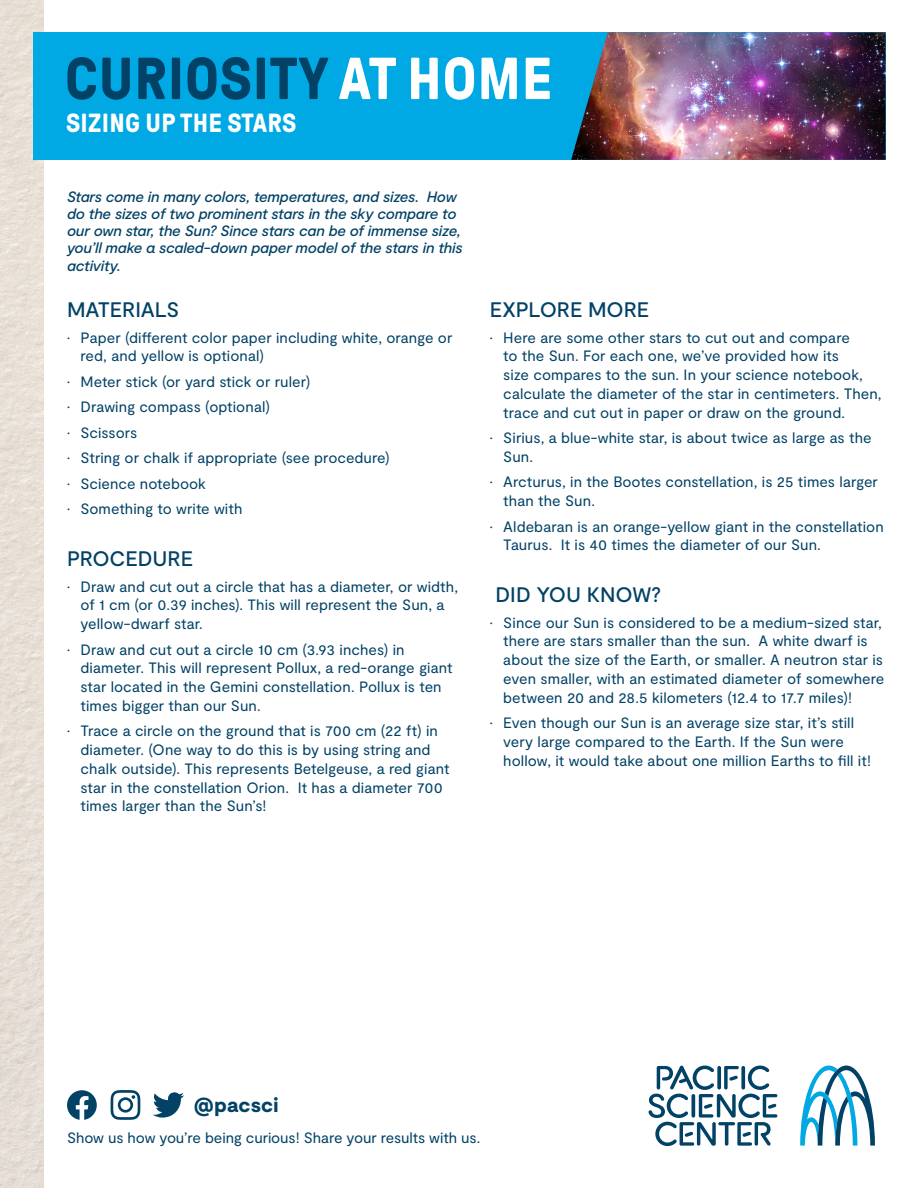
<style>
.page{position:relative;width:918px;height:1188px;background:#fff}
.page>*{position:absolute;margin:0;border:0;box-sizing:border-box;transform-origin:0 0}
.t1{font:700 59.1px "GT Pressura";letter-spacing:.01em;color:#024266}
.t2{font:700 26.25px "GT Pressura";letter-spacing:.01em;color:#fff}
.Heading1{font:500 21px "Moderat";letter-spacing:-.005em;color:#024266}
.t3{font:900 20.4px "Moderat";letter-spacing:.01em;color:#024266}
.t4{font:15px/18.8px "Moderat";letter-spacing:.005em;color:#024266}
.t5{font:italic 500 15px/17.1px "Moderat";letter-spacing:-.02em;color:#024266}
.s1{color:#fff}
</style>
<div class="page">
<img style="left:0;top:0;width:44px;height:1188px">
<svg style="left:800px;top:1066px;width:75px;height:80px"></svg>
<svg style="left:648px;top:1065px;width:129px;height:81px"></svg>
<svg style="left:153px;top:1092px;width:31px;height:26px"></svg>
<svg style="left:111px;top:1090px;width:29px;height:30px"></svg>
<svg style="left:67px;top:1090px;width:30px;height:30px"></svg>
<div style="left:33px;top:32px;width:853px;height:128px;background:#00a8e4"></div>
<img style="left:571px;top:32px;width:315px;height:128px">
<h1 class="t1" style="left:65px;top:47px;width:489px">CURIOSITY <span class="s1">AT HOME</span></h1>
<h2 class="t2" style="left:66px;top:109px;width:232px">SIZING UP THE STARS</h2>
<p class="t5" style="left:67px;top:189px;width:397px">Stars come in many colors, temperatures, and sizes. How do the sizes of two prominent stars in the sky compare to our own star, the Sun? Since stars can be of immense size, you’ll make a scaled-down paper model of the stars in this activity.</p>
<p class="Heading1" style="left:67px;top:297px;width:114px">MATERIALS</p>
<p class="t4" style="left:81px;top:328px;width:373px;text-indent:-14px">• Paper (different color paper including white, orange or red, and yellow is optional)</p>
<p class="t4" style="left:67px;top:373px;width:245px">• Meter stick (or yard stick or ruler)</p>
<p class="t4" style="left:67px;top:398px;width:205px">• Drawing compass (optional)</p>
<p class="t4" style="left:67px;top:424px;width:72px">• Scissors</p>
<p class="t4" style="left:67px;top:449px;width:324px">• String or chalk if appropriate (see procedure)</p>
<p class="t4" style="left:67px;top:475px;width:140px">• Science notebook</p>
<p class="t4" style="left:67px;top:500px;width:177px">• Something to write with</p>
<p class="Heading1" style="left:67px;top:547px;width:127px">PROCEDURE</p>
<p class="t4" style="left:81px;top:578px;width:379px;text-indent:-14px">• Draw and cut out a circle that has a diameter, or width, of 1 cm (or 0.39 inches). This will represent the Sun, a yellow-dwarf star.</p>
<p class="t4" style="left:81px;top:641px;width:373px;text-indent:-14px">• Draw and cut out a circle 10 cm (3.93 inches) in diameter. This will represent Pollux, a red-orange giant star located in the Gemini constellation. Pollux is ten times bigger than our Sun.</p>
<p class="t4" style="left:81px;top:722px;width:370px;text-indent:-14px">• Trace a circle on the ground that is 700 cm (22 ft) in diameter. (One way to do this is by using string and chalk outside). This represents Betelgeuse, a red giant star in the constellation Orion. It has a diameter 700 times larger than the Sun’s!</p>
<p class="Heading1" style="left:490px;top:297px;width:161px">EXPLORE MORE</p>
<p class="t4" style="left:503px;top:328px;width:380px;text-indent:-14px">• Here are some other stars to cut out and compare<br>to the Sun. For each one, we’ve provided how its<br>size compares to the sun. In your science notebook, calculate the diameter of the star in centimeters. Then, trace and cut out in paper or draw on the ground.</p>
<p class="t4" style="left:503px;top:429px;width:370px;text-indent:-14px">• Sirius, a blue-white star, is about twice as large as the<br>Sun.</p>
<p class="t4" style="left:503px;top:473px;width:376px;text-indent:-14px">• Arcturus, in the Bootes constellation, is 25 times larger than the Sun.</p>
<p class="t4" style="left:503px;top:517px;width:382px;text-indent:-14px">• Aldebaran is an orange-yellow giant in the constellation<br>Taurus. It is 40 times the diameter of our Sun.</p>
<p class="Heading1" style="left:495px;top:583px;width:167px">DID YOU KNOW?</p>
<p class="t4" style="left:503px;top:614px;width:383px;text-indent:-14px">• Since our Sun is considered to be a medium-sized star, there are stars smaller than the sun. A white dwarf is about the size of the Earth, or smaller. A neutron star is even smaller, with an estimated diameter of somewhere between 20 and 28.5 kilometers (12.4 to 17.7 miles)!</p>
<p class="t4" style="left:503px;top:714px;width:369px;text-indent:-14px">• Even though our Sun is an average size star, it’s still very large compared to the Earth. If the Sun were hollow, it would take about one million Earths to fill it!</p>
<h3 class="t3" style="left:194px;top:1093px;width:86px">@pacsci</h3>
<p class="t4" style="left:67px;top:1129px;width:415px">Show us how you’re being curious! Share your results with us.</p>
</div>
